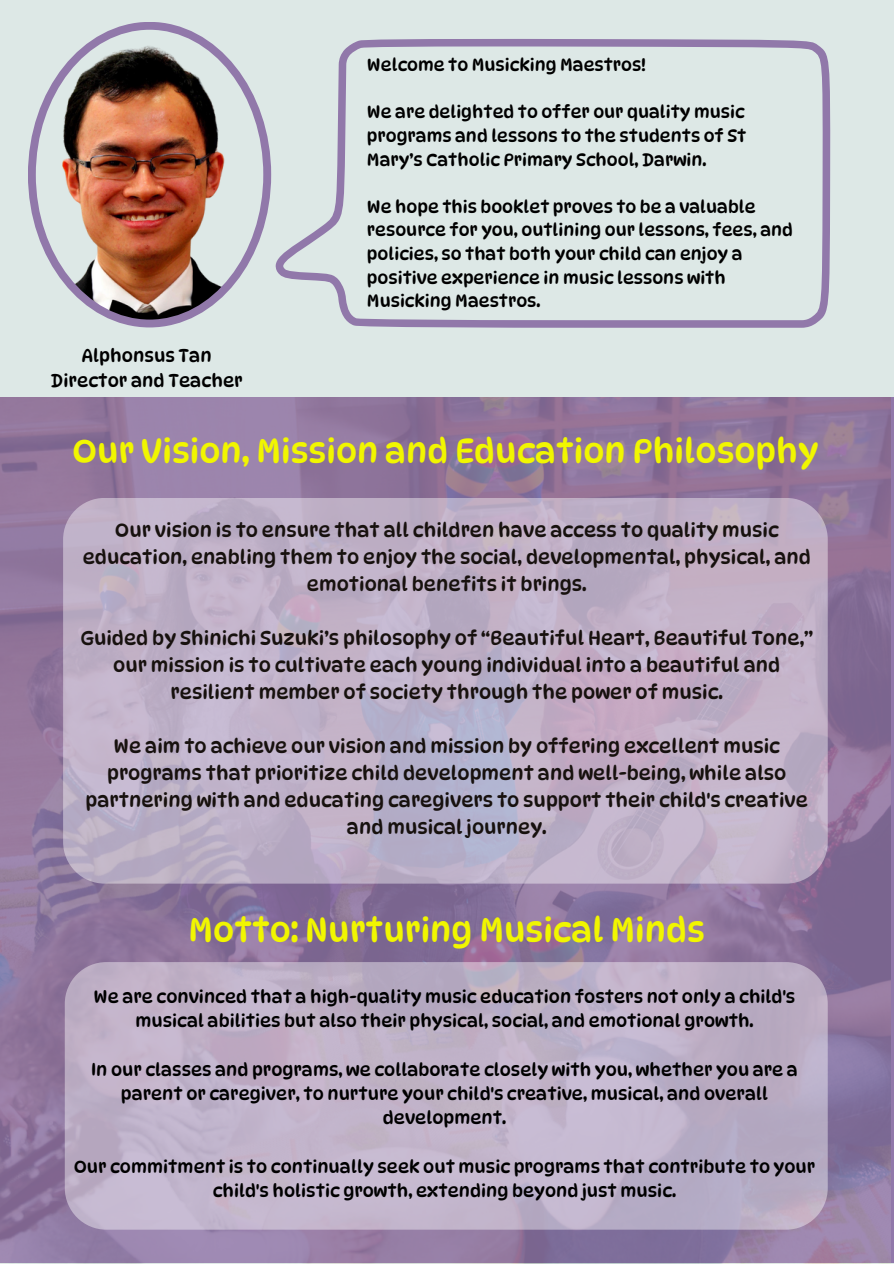
<style>
.page{position:relative;width:894px;height:1264px;background:#fff}
.page>*{position:absolute;margin:0;border:0;box-sizing:border-box;transform-origin:0 0}
.t1{font:33.45px "Dyna Puff";color:#f1f600}
.t2{font:19.35px/27px "Dyna Puff";color:#17110e;text-align:center}
.t3{font:17.85px/24.8px "Dyna Puff";color:#000;text-align:center}
.t4{font:17.7px/24.3px "Dyna Puff";color:#000;text-align:center}
.t5{font:17.25px/23.7px "Dyna Puff";color:#000;text-align:justify}
</style>
<div class="page">
<div style="left:0;top:0;width:893px;height:1263px;background:#dde8e6"></div>
<img style="left:28px;top:22px;width:243px;height:305px">
<svg style="left:275px;top:39px;width:555px;height:289px"></svg>
<img style="left:0;top:397px;width:890px;height:865px">
<div style="left:63px;top:498px;width:764px;height:385px;background:linear-gradient(to right,#bdb1c9,#c0afc6);border-radius:42px"></div>
<div style="left:65px;top:962px;width:762px;height:267px;background:linear-gradient(to right,#c3b5cb,#bbafc6);border-radius:42px"></div>
<h2 class="t3" style="left:51px;top:343px;width:193px">Alphonsus Tan<br>Director and Teacher</h2>
<p class="t5" style="left:367px;top:53px;width:280px">Welcome to Musicking Maestros!</p>
<h2 class="t5" style="left:367px;top:100px;width:381px">We are delighted to offer our quality music programs and lessons to the students of St Mary’s Catholic Primary School, Darwin.</h2>
<p class="t5" style="left:367px;top:195px;width:427px;text-align:left">We hope this booklet proves to be a valuable resource for you, outlining our lessons, fees, and policies, so that both your child can enjoy a positive experience in music lessons with Musicking Maestros.</p>
<h1 class="t1" style="left:72px;top:431px;width:747px">Our Vision, Mission and Education Philosophy</h1>
<p class="t2" style="left:83px;top:516px;width:729px">Our vision is to ensure that all children have access to quality music education, enabling them to enjoy the social, developmental, physical, and emotional benefits it brings.</p>
<p class="t2" style="left:80px;top:624px;width:734px">Guided by Shinichi Suzuki’s philosophy of “Beautiful Heart, Beautiful Tone,” our mission is to cultivate each young individual into a beautiful and resilient member of society through the power of music.</p>
<p class="t2" style="left:86px;top:732px;width:723px">We aim to achieve our vision and mission by offering excellent music programs that prioritize child development and well-being, while also partnering with and educating caregivers to support their child's creative and musical journey.</p>
<h2 class="t1" style="left:188px;top:909px;width:517px">Motto: Nurturing Musical Minds</h2>
<h2 class="t4" style="left:94px;top:984px;width:703px">We are convinced that a high-quality music education fosters not only a child's musical abilities but also their physical, social, and emotional growth.</h2>
<h2 class="t4" style="left:91px;top:1056px;width:708px">In our classes and programs, we collaborate closely with you, whether you are a parent or caregiver, to nurture your child's creative, musical, and overall development.</h2>
<h1 class="t4" style="left:74px;top:1153px;width:742px">Our commitment is to continually seek out music programs that contribute to your child's holistic growth, extending beyond just music.</h1>
</div>
